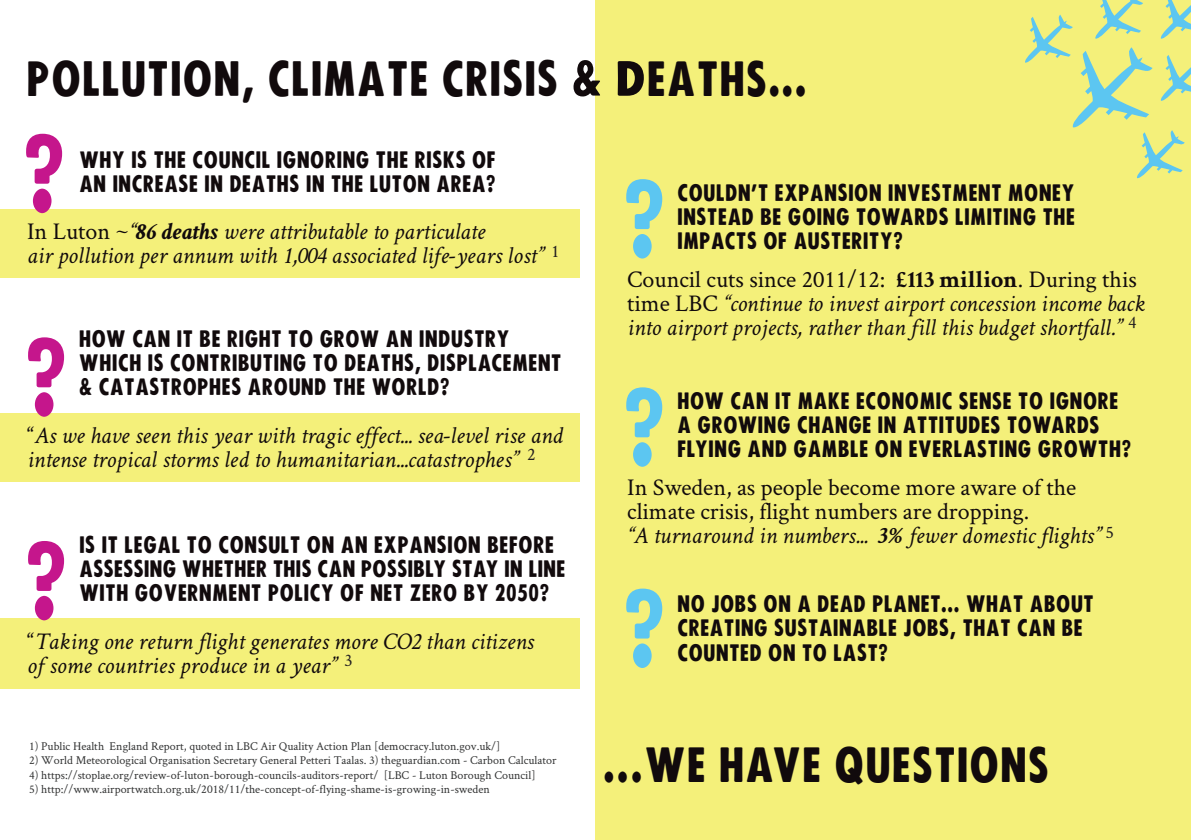
<style>
.page{position:relative;width:1191px;height:840px;background:#fff}
.page>*{position:absolute;margin:0;border:0;box-sizing:border-box;transform-origin:0 0}
.t1{font:100px "FUCXEDCAPS Regular";color:#c5168c}
.t2{font:100px/204.4px "FUCXEDCAPS Regular";color:#5cc6f1;text-align:justify}
.t3{font:46px "FUCXEDCAPS Regular";color:#110a0c}
.t4{font:italic 24px/24px "Crimson Text";color:#110a0c}
.t5{font:24px/24px "Crimson Text";color:#110a0c}
.t6{font:22px/24px "FUCXEDCAPS Regular";color:#110a0c}
.t7{font:18px "Crimson Text";color:#231f20}
.t8{font:12px "Crimson Text";color:#313232}
.s1{font-style:normal}
.s2{font-weight:700}
.s3{font-weight:700;font-style:normal}
.s4{font-style:italic}
.s5{font-weight:700;font-style:italic}
</style>
<div class="page">
<div style="left:595px;top:0;width:596px;height:839px;background:#f4f07a"></div>
<svg style="left:1025px;top:0;width:166px;height:179px"></svg>
<div style="left:0;top:209px;width:579px;height:68px;background:#f4f07a"></div>
<div style="left:0;top:412px;width:579px;height:69px;background:#f4f07a"></div>
<div style="left:0;top:618px;width:579px;height:70px;background:#f4f07a"></div>
<h2 class="t3" style="left:26px;top:40px;width:782px">POLLUTION, CLIMATE CRISIS &amp; DEATHS...</h2>
<h1 class="t1" style="left:21px;top:90px;width:48px">?</h1>
<p class="t6" style="left:79px;top:145px;width:418px">WHY IS THE COUNCIL IGNORING THE RISKS OF</p>
<p class="t6" style="left:79px;top:169px;width:418px">AN INCREASE IN DEATHS IN THE LUTON AREA?</p>
<p class="t4" style="left:27px;top:219px;width:517px"><span class="s1">In Luton ~</span>“<span class="s2">86 deaths</span> were attributable to particulate<br>air pollution per annum with 1,004 associated life-years lost”</p>
<p class="t7" style="left:551px;top:238px;width:10px">1</p>
<h1 class="t1" style="left:23px;top:293px;width:48px">?</h1>
<p class="t6" style="left:79px;top:324px;width:484px">HOW CAN IT BE RIGHT TO GROW AN INDUSTRY<br>WHICH IS CONTRIBUTING TO DEATHS, DISPLACEMENT</p>
<p class="t6" style="left:79px;top:372px;width:372px">&amp; CATASTROPHES AROUND THE WORLD?</p>
<p class="t4" style="left:27px;top:423px;width:537px"><span class="s1">“</span>As we have seen this year with tragic effect... sea-level rise and intense tropical storms led to humanitarian...catastrophes”</p>
<p class="t7" style="left:527px;top:442px;width:10px">2</p>
<h1 class="t1" style="left:23px;top:496px;width:48px">?</h1>
<p class="t6" style="left:79px;top:529px;width:488px">IS IT LEGAL TO CONSULT ON AN EXPANSION BEFORE<br>ASSESSING WHETHER THIS CAN POSSIBLY STAY IN LINE</p>
<p class="t6" style="left:79px;top:577px;width:472px">WITH GOVERNMENT POLICY OF NET ZERO BY 2050?</p>
<p class="t4" style="left:27px;top:628px;width:508px"><span class="s1">“</span>Taking one return flight generates more CO2 than citizens of some countries produce in a year”</p>
<p class="t7" style="left:344px;top:647px;width:10px">3</p>
<p class="t8" style="left:29px;top:737px;width:473px">1) Public Health England Report, quoted in LBC Air Quality Action Plan [democracy.luton.gov.uk/]</p>
<p class="t8" style="left:29px;top:752px;width:529px">2) World Meteorological Organisation Secretary General Petteri Taalas. 3) theguardian.com - Carbon Calculator</p>
<p class="t8" style="left:29px;top:766px;width:508px">4) https://stoplae.org/review-of-luton-borough-councils-auditors-report/ [LBC - Luton Borough Council]</p>
<p class="t8" style="left:29px;top:780px;width:462px">5) http://www.airportwatch.org.uk/2018/11/the-concept-of-flying-shame-is-growing-in-sweden</p>
<h1 class="t2" style="left:621px;top:106px;width:48px">? ? ?</h1>
<p class="t6" style="left:677px;top:178px;width:400px;text-align:justify">COULDN’T EXPANSION INVESTMENT MONEY INSTEAD BE GOING TOWARDS LIMITING THE IMPACTS OF AUSTERITY?</p>
<p class="t4" style="left:627px;top:267px;width:519px"><span class="s1">Council cuts since 2011/12:</span> <span class="s3">£113 million</span><span class="s1">. During this time LBC</span> “continue to invest airport concession income back into airport projects, rather than fill this budget shortfall.”</p>
<p class="t7" style="left:1128px;top:309px;width:10px">4</p>
<p class="t6" style="left:677px;top:385px;width:456px">HOW CAN IT MAKE ECONOMIC SENSE TO IGNORE<br>A GROWING CHANGE IN ATTITUDES TOWARDS<br>FLYING AND GAMBLE ON EVERLASTING GROWTH?</p>
<p class="t5" style="left:627px;top:474px;width:475px">In Sweden, as people become more aware of the climate crisis, flight numbers are dropping.<br><span class="s4">“A turnaround in numbers...</span> <span class="s5">3%</span> <span class="s4">fewer domestic flights”</span></p>
<p class="t7" style="left:1105px;top:519px;width:10px">5</p>
<p class="t6" style="left:677px;top:589px;width:418px">NO JOBS ON A DEAD PLANET... WHAT ABOUT<br>CREATING SUSTAINABLE JOBS, THAT CAN BE<br>COUNTED ON TO LAST?</p>
<h2 class="t3" style="left:602px;top:725px;width:449px">...WE HAVE QUESTIONS</h2>
</div>
